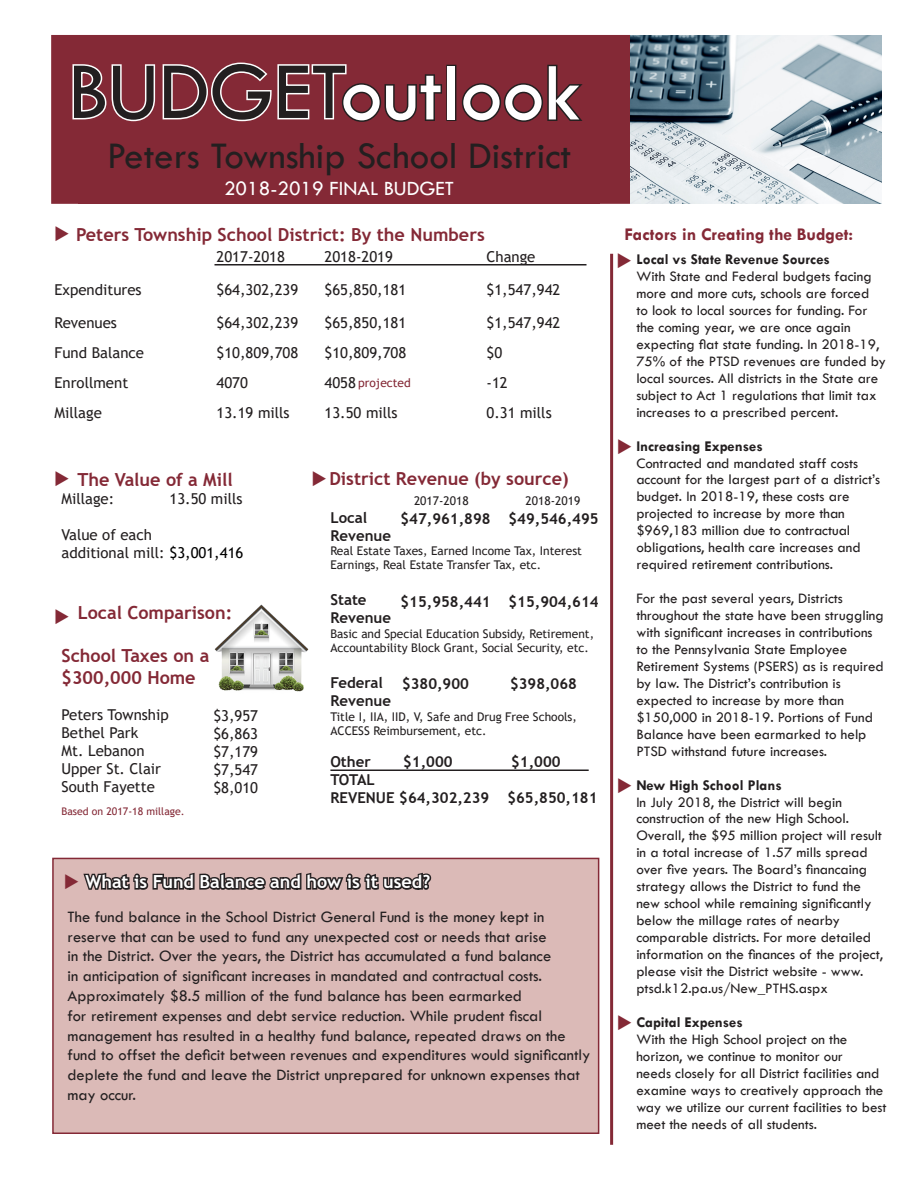
<style>
.page{position:relative;width:918px;height:1188px;background:#fff}
.page>*{position:absolute;margin:0;border:0;box-sizing:border-box;transform-origin:0 0}
.t1{font:84px "Tw Cen";color:#fff}
.t2{font:39px "Tw Cen";color:#231f20}
.t3{font:21px "Tw Cen";color:#fff}
.t4{font:700 18px/21.6px "Trebuchet MS";color:#842936}
.t5{font:700 18px "Trebuchet MS";color:#fff}
.t6{font:700 18px "Tw Cen";color:#842936}
.t7{font:16.5px/19.8px "Tw Cen";color:#231f20}
.t8{font:15px/17px "Tw Cen";color:#231f20}
.t9{font:15px/18px "Trebuchet MS";color:#231f20}
.t10{font:700 15px/18px "Trebuchet MS";color:#231f20}
.t11{font:700 15px "Tw Cen";color:#231f20}
.t12{font:12px/14.4px "Trebuchet MS";color:#231f20}
.t13{font:12px "Trebuchet MS";color:#842936}
.t14{font:10.5px "Trebuchet MS";color:#842936}
.s1{color:#231f20}
.s2{color:#000}
.s3{color:#842936}
</style>
<div class="page">
<div style="left:52px;top:858px;width:547px;height:276px;background:#dbbab7;border:2px solid #842936"></div>
<div style="left:51px;top:35px;width:579px;height:169px;background:#842936"></div>
<svg style="left:72px;top:62px;width:370px;height:60px"></svg>
<div style="left:446px;top:65px;width:10px;height:56px;border:3px solid #231f20"></div>
<svg style="left:461px;top:64px;width:122px;height:58px"></svg>
<svg style="left:83px;top:872px;width:349px;height:18px"></svg>
<hr style="left:214px;top:264px;width:372px;height:2px;background:#231f20">
<hr style="left:330px;top:770px;width:259px;height:1px;background:#231f20">
<hr style="left:610px;top:254px;width:3px;height:891px;background:#842936">
<img style="left:214px;top:605px;width:95px;height:87px">
<img style="left:630px;top:35px;width:252px;height:169px">
<p class="t1" style="left:68px;top:42px;width:515px"><span class="s1">BUDGET</span>outlook</p>
<p class="t2" style="left:107px;top:132px;width:465px">Peters Township School District</p>
<p class="t3" style="left:224px;top:176px;width:231px">2018-2019 FINAL BUDGET</p>
<p class="t4" style="left:54px;top:224px;width:432px">◆ Peters Township School District: By the Numbers</p>
<p class="t6" style="left:624px;top:224px;width:230px">Factors in Creating the Budget:</p>
<p class="t9" style="left:217px;top:248px;width:70px">2017-2018</p>
<p class="t9" style="left:325px;top:248px;width:70px">2018-2019</p>
<p class="t9" style="left:487px;top:248px;width:50px">Change</p>
<p class="t9" style="left:55px;top:281px;width:89px">Expenditures</p>
<p class="t9" style="left:217px;top:281px;width:83px">$64,302,239</p>
<p class="t9" style="left:325px;top:281px;width:83px">$65,850,181</p>
<p class="t9" style="left:487px;top:281px;width:75px">$1,547,942</p>
<p class="t9" style="left:55px;top:314px;width:64px">Revenues</p>
<p class="t9" style="left:217px;top:314px;width:83px">$64,302,239</p>
<p class="t9" style="left:325px;top:314px;width:83px">$65,850,181</p>
<p class="t9" style="left:487px;top:314px;width:75px">$1,547,942</p>
<p class="t9" style="left:55px;top:344px;width:91px">Fund Balance</p>
<p class="t9" style="left:217px;top:344px;width:83px">$10,809,708</p>
<p class="t9" style="left:325px;top:344px;width:83px">$10,809,708</p>
<p class="t9" style="left:487px;top:344px;width:17px">$0</p>
<p class="t9" style="left:55px;top:374px;width:75px">Enrollment</p>
<p class="t9" style="left:217px;top:374px;width:33px">4070</p>
<p class="t9" style="left:325px;top:374px;width:33px">4058</p>
<p class="t9" style="left:487px;top:374px;width:23px">-12</p>
<p class="t9" style="left:55px;top:404px;width:49px">Millage</p>
<p class="t9" style="left:217px;top:404px;width:75px">13.19 mills</p>
<p class="t9" style="left:325px;top:404px;width:75px">13.50 mills</p>
<p class="t9" style="left:487px;top:404px;width:67px">0.31 mills</p>
<p class="t11" style="left:636px;top:250px;width:195px">Local vs State Revenue Sources</p>
<p class="t8" style="left:636px;top:268px;width:251px">With State and Federal budgets facing more and more cuts, schools are forced<br>to look to local sources for funding. For the coming year, we are once again expecting flat state funding. In 2018-19, 75% of the PTSD revenues are funded by local sources. All districts in the State are subject to Act 1 regulations that limit tax increases to a prescribed percent.</p>
<p class="t11" style="left:636px;top:437px;width:128px">Increasing Expenses</p>
<p class="t8" style="left:636px;top:454px;width:245px">Contracted and mandated staff costs account for the largest part of a district’s budget. In 2018-19, these costs are projected to increase by more than $969,183 million due to contractual obligations, health care increases and required retirement contributions.</p>
<p class="t8" style="left:636px;top:590px;width:249px">For the past several years, Districts throughout the state have been struggling with significant increases in contributions to the Pennsylvania State Employee Retirement Systems (PSERS) as is required by law. The District’s contribution is expected to increase by more than $150,000 in 2018-19. Portions of Fund Balance have been earmarked to help PTSD withstand future increases.</p>
<p class="t11" style="left:636px;top:776px;width:147px">New High School Plans</p>
<p class="t8" style="left:636px;top:793px;width:248px">In July 2018, the District will begin construction of the new High School.<br>Overall, the $95 million project will result in a total increase of 1.57 mills spread over five years. The Board’s financaing strategy allows the District to fund the new school while remaining significantly below the millage rates of nearby comparable districts. For more detailed information on the finances of the project, please visit the District website - www. ptsd.k12.pa.us/New_PTHS.aspx</p>
<p class="t11" style="left:636px;top:1013px;width:108px">Capital Expenses</p>
<p class="t8" style="left:636px;top:1030px;width:252px">With the High School project on the horizon, we continue to monitor our<br>needs closely for all District facilities and examine ways to creatively approach the way we utilize our current facilities to best meet the needs of all students.</p>
<p class="t13" style="left:358px;top:375px;width:54px">projected</p>
<p class="t4" style="left:54px;top:469px;width:180px">◆ The Value of a Mill</p>
<p class="t9" style="left:62px;top:489px;width:54px">Millage:</p>
<p class="t9" style="left:170px;top:489px;width:75px">13.50 mills</p>
<p class="t9" style="left:62px;top:525px;width:183px">Value of each<br>additional mill: <span class="s2">$3,001,416</span></p>
<p class="t4" style="left:312px;top:468px;width:259px">◆District Revenue (by source)</p>
<p class="t12" style="left:414px;top:494px;width:56px">2017-2018</p>
<p class="t12" style="left:526px;top:494px;width:56px">2018-2019</p>
<p class="t10" style="left:400px;top:510px;width:200px">$47,961,898 $49,546,495</p>
<p class="t10" style="left:330px;top:508px;width:62px">Local<br>Revenue</p>
<p class="t12" style="left:330px;top:543px;width:253px">Real Estate Taxes, Earned Income Tax, Interest<br>Earnings, Real Estate Transfer Tax, etc.</p>
<p class="t10" style="left:330px;top:591px;width:62px">State<br>Revenue</p>
<p class="t12" style="left:330px;top:626px;width:265px">Basic and Special Education Subsidy, Retirement,<br>Accountability Block Grant, Social Security, etc.</p>
<p class="t10" style="left:330px;top:674px;width:62px">Federal<br>Revenue</p>
<p class="t12" style="left:330px;top:709px;width:248px">Title I, IIA, IID, V, Safe and Drug Free Schools,<br>ACCESS Reimbursement, etc.</p>
<p class="t10" style="left:330px;top:753px;width:42px">Other</p>
<p class="t10" style="left:330px;top:771px;width:269px">TOTAL<br>REVENUE $64,302,239 $65,850,181</p>
<p class="t10" style="left:400px;top:592px;width:200px">$15,958,441 $15,904,614</p>
<p class="t4" style="left:78px;top:602px;width:156px">Local Comparison:</p>
<p class="t4" style="left:62px;top:645px;width:149px">School Taxes on a $300,000 Home</p>
<p class="t9" style="left:62px;top:705px;width:109px">Peters Township</p>
<p class="t9" style="left:62px;top:723px;width:78px">Bethel Park</p>
<p class="t9" style="left:62px;top:741px;width:85px">Mt. Lebanon</p>
<p class="t9" style="left:62px;top:759px;width:101px">Upper St. Clair</p>
<p class="t9" style="left:62px;top:777px;width:95px">South Fayette</p>
<p class="t10" style="left:402px;top:675px;width:69px">$380,900</p>
<p class="t10" style="left:510px;top:675px;width:69px">$398,068</p>
<p class="t9" style="left:213px;top:706px;width:46px">$3,957</p>
<p class="t9" style="left:213px;top:724px;width:46px">$6,863</p>
<p class="t9" style="left:213px;top:742px;width:46px">$7,179</p>
<p class="t9" style="left:213px;top:760px;width:46px">$7,547</p>
<p class="t9" style="left:213px;top:778px;width:46px">$8,010</p>
<p class="t10" style="left:403px;top:753px;width:51px">$1,000</p>
<p class="t10" style="left:511px;top:753px;width:51px">$1,000</p>
<p class="t14" style="left:62px;top:804px;width:125px">Based on 2017-18 millage.</p>
<p class="t5" style="left:64px;top:870px;width:368px"><span class="s3">◆</span> What is Fund Balance and how is it used?</p>
<p class="t7" style="left:68px;top:907px;width:524px">The fund balance in the School District General Fund is the money kept in reserve that can be used to fund any unexpected cost or needs that arise<br>in the District. Over the years, the District has accumulated a fund balance<br>in anticipation of significant increases in mandated and contractual costs.<br>Approximately $8.5 million of the fund balance has been earmarked<br>for retirement expenses and debt service reduction. While prudent fiscal management has resulted in a healthy fund balance, repeated draws on the fund to offset the deficit between revenues and expenditures would significantly deplete the fund and leave the District unprepared for unknown expenses that may occur.</p>
</div>
